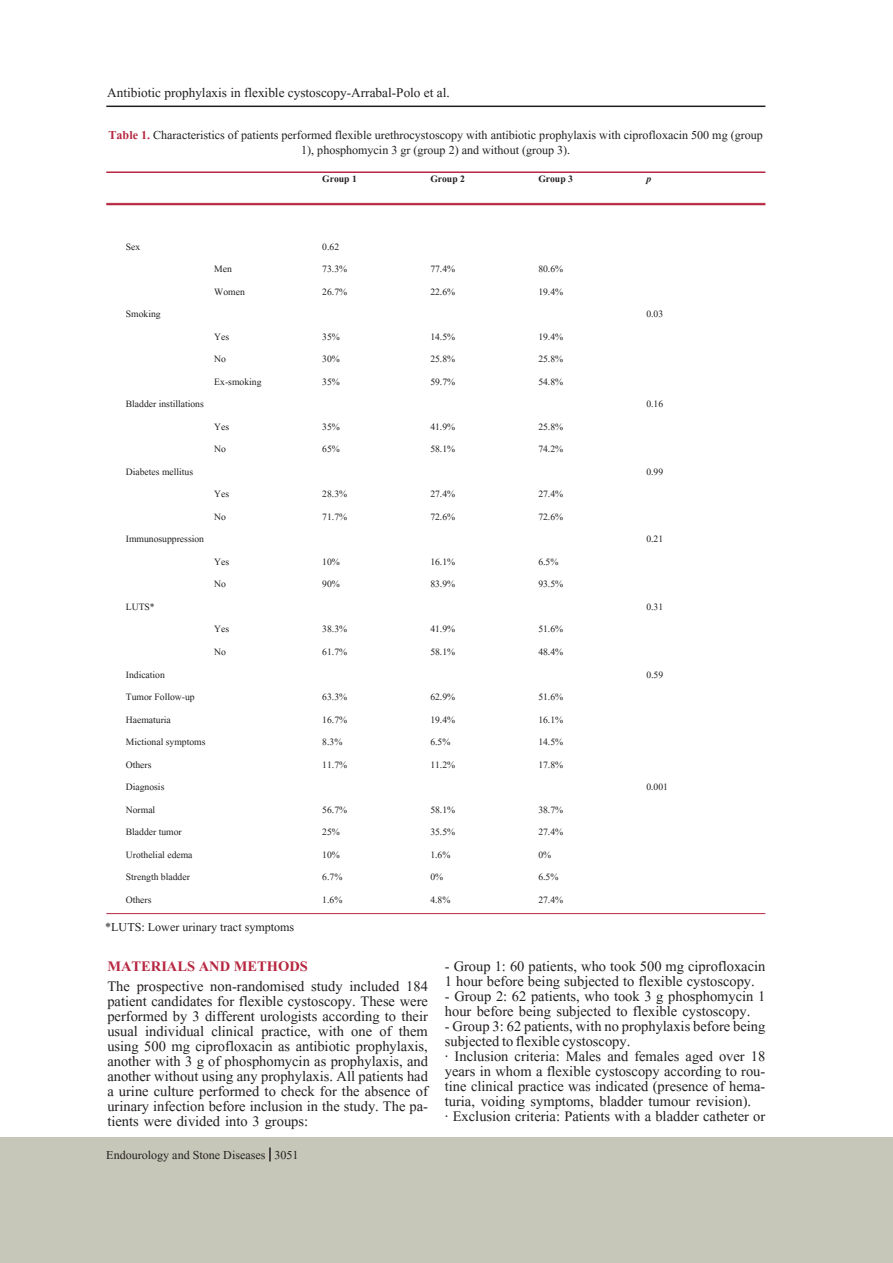
<style>
.page{position:relative;width:893px;height:1263px;background:#fff}
.page>*{position:absolute;margin:0;border:0;box-sizing:border-box;transform-origin:0 0}
.t1{font:18px/15px "Aparajita";color:#231f20}
.t2{font:700 18px "Aparajita";color:#b62841}
.t3{font:16.5px "Aparajita";color:#231f20}
.t4{font:15px/15px "Aparajita";color:#231f20;text-align:center}
.t5{font:12px "Aparajita";color:#231f20}
.t6{font:700 12px "Aparajita";color:#231f20}
.t7{font:italic 700 12px "Aparajita";color:#231f20}
.s1{font-weight:700;color:#b62841}
</style>
<div class="page">
<div style="left:0;top:1137px;width:893px;height:126px;background:#c7c7b9"></div>
<hr style="left:106px;top:106px;width:659px;height:1px;background:#231f20">
<svg style="left:269px;top:1147px;width:2px;height:14px"></svg>
<hr style="left:106px;top:171px;width:659px;height:2px;background:#b62841">
<hr style="left:106px;top:204px;width:659px;height:1px;background:#b62841">
<hr style="left:106px;top:203px;width:659px;height:1px;background:#b62841">
<hr style="left:106px;top:913px;width:659px;height:1px;background:#b62841">
<p class="t3" style="left:107px;top:84px;width:344px">Antibiotic prophylaxis in flexible cystoscopy-Arrabal-Polo et al.</p>
<p class="t4" style="left:109px;top:129px;width:656px"><span class="s1">Table 1.</span> Characteristics of patients performed flexible urethrocystoscopy with antibiotic prophylaxis with ciprofloxacin 500 mg (group<br>1), phosphomycin 3 gr (group 2) and without (group 3).</p>
<p class="t6" style="left:322px;top:174px;width:36px">Group 1</p>
<p class="t6" style="left:430px;top:174px;width:36px">Group 2</p>
<p class="t6" style="left:538px;top:174px;width:36px">Group 3</p>
<p class="t7" style="left:646px;top:174px;width:6px">p</p>
<p class="t5" style="left:126px;top:241px;width:16px">Sex</p>
<p class="t5" style="left:322px;top:241px;width:18px">0.62</p>
<p class="t5" style="left:214px;top:263px;width:19px">Men</p>
<p class="t5" style="left:322px;top:263px;width:26px">73.3%</p>
<p class="t5" style="left:430px;top:263px;width:26px">77.4%</p>
<p class="t5" style="left:538px;top:263px;width:26px">80.6%</p>
<p class="t5" style="left:214px;top:286px;width:32px">Women</p>
<p class="t5" style="left:322px;top:286px;width:26px">26.7%</p>
<p class="t5" style="left:430px;top:286px;width:26px">22.6%</p>
<p class="t5" style="left:538px;top:286px;width:26px">19.4%</p>
<p class="t5" style="left:126px;top:308px;width:36px">Smoking</p>
<p class="t5" style="left:646px;top:308px;width:18px">0.03</p>
<p class="t5" style="left:214px;top:331px;width:17px">Yes</p>
<p class="t5" style="left:322px;top:331px;width:19px">35%</p>
<p class="t5" style="left:430px;top:331px;width:26px">14.5%</p>
<p class="t5" style="left:538px;top:331px;width:26px">19.4%</p>
<p class="t5" style="left:214px;top:353px;width:13px">No</p>
<p class="t5" style="left:322px;top:353px;width:19px">30%</p>
<p class="t5" style="left:430px;top:353px;width:26px">25.8%</p>
<p class="t5" style="left:538px;top:353px;width:26px">25.8%</p>
<p class="t5" style="left:214px;top:376px;width:49px">Ex-smoking</p>
<p class="t5" style="left:322px;top:376px;width:19px">35%</p>
<p class="t5" style="left:430px;top:376px;width:26px">59.7%</p>
<p class="t5" style="left:538px;top:376px;width:26px">54.8%</p>
<p class="t5" style="left:126px;top:398px;width:80px">Bladder instillations</p>
<p class="t5" style="left:646px;top:398px;width:18px">0.16</p>
<p class="t5" style="left:214px;top:421px;width:17px">Yes</p>
<p class="t5" style="left:322px;top:421px;width:19px">35%</p>
<p class="t5" style="left:430px;top:421px;width:26px">41.9%</p>
<p class="t5" style="left:538px;top:421px;width:26px">25.8%</p>
<p class="t5" style="left:214px;top:443px;width:13px">No</p>
<p class="t5" style="left:322px;top:443px;width:19px">65%</p>
<p class="t5" style="left:430px;top:443px;width:26px">58.1%</p>
<p class="t5" style="left:538px;top:443px;width:26px">74.2%</p>
<p class="t5" style="left:126px;top:466px;width:69px">Diabetes mellitus</p>
<p class="t5" style="left:646px;top:466px;width:18px">0.99</p>
<p class="t5" style="left:214px;top:488px;width:17px">Yes</p>
<p class="t5" style="left:322px;top:488px;width:26px">28.3%</p>
<p class="t5" style="left:430px;top:488px;width:26px">27.4%</p>
<p class="t5" style="left:538px;top:488px;width:26px">27.4%</p>
<p class="t5" style="left:214px;top:511px;width:13px">No</p>
<p class="t5" style="left:322px;top:511px;width:26px">71.7%</p>
<p class="t5" style="left:430px;top:511px;width:26px">72.6%</p>
<p class="t5" style="left:538px;top:511px;width:26px">72.6%</p>
<p class="t5" style="left:126px;top:533px;width:80px">Immunosuppression</p>
<p class="t5" style="left:646px;top:533px;width:18px">0.21</p>
<p class="t5" style="left:214px;top:556px;width:17px">Yes</p>
<p class="t5" style="left:322px;top:556px;width:19px">10%</p>
<p class="t5" style="left:430px;top:556px;width:26px">16.1%</p>
<p class="t5" style="left:538px;top:556px;width:22px">6.5%</p>
<p class="t5" style="left:214px;top:578px;width:13px">No</p>
<p class="t5" style="left:322px;top:578px;width:19px">90%</p>
<p class="t5" style="left:430px;top:578px;width:26px">83.9%</p>
<p class="t5" style="left:538px;top:578px;width:26px">93.5%</p>
<p class="t5" style="left:126px;top:601px;width:30px">LUTS*</p>
<p class="t5" style="left:646px;top:601px;width:18px">0.31</p>
<p class="t5" style="left:214px;top:623px;width:17px">Yes</p>
<p class="t5" style="left:322px;top:623px;width:26px">38.3%</p>
<p class="t5" style="left:430px;top:623px;width:26px">41.9%</p>
<p class="t5" style="left:538px;top:623px;width:26px">51.6%</p>
<p class="t5" style="left:214px;top:646px;width:13px">No</p>
<p class="t5" style="left:322px;top:646px;width:26px">61.7%</p>
<p class="t5" style="left:430px;top:646px;width:26px">58.1%</p>
<p class="t5" style="left:538px;top:646px;width:26px">48.4%</p>
<p class="t5" style="left:126px;top:668px;width:41px">Indication</p>
<p class="t5" style="left:646px;top:668px;width:18px">0.59</p>
<p class="t5" style="left:126px;top:691px;width:70px">Tumor Follow-up</p>
<p class="t5" style="left:322px;top:691px;width:26px">63.3%</p>
<p class="t5" style="left:430px;top:691px;width:26px">62.9%</p>
<p class="t5" style="left:538px;top:691px;width:26px">51.6%</p>
<p class="t5" style="left:126px;top:713px;width:47px">Haematuria</p>
<p class="t5" style="left:322px;top:713px;width:26px">16.7%</p>
<p class="t5" style="left:430px;top:713px;width:26px">19.4%</p>
<p class="t5" style="left:538px;top:713px;width:26px">16.1%</p>
<p class="t5" style="left:126px;top:736px;width:81px">Mictional symptoms</p>
<p class="t5" style="left:322px;top:736px;width:22px">8.3%</p>
<p class="t5" style="left:430px;top:736px;width:22px">6.5%</p>
<p class="t5" style="left:538px;top:736px;width:26px">14.5%</p>
<p class="t5" style="left:126px;top:758px;width:27px">Others</p>
<p class="t5" style="left:322px;top:758px;width:26px">11.7%</p>
<p class="t5" style="left:430px;top:758px;width:26px">11.2%</p>
<p class="t5" style="left:538px;top:758px;width:26px">17.8%</p>
<p class="t5" style="left:126px;top:781px;width:40px">Diagnosis</p>
<p class="t5" style="left:646px;top:781px;width:23px">0.001</p>
<p class="t5" style="left:126px;top:803px;width:31px">Normal</p>
<p class="t5" style="left:322px;top:803px;width:26px">56.7%</p>
<p class="t5" style="left:430px;top:803px;width:26px">58.1%</p>
<p class="t5" style="left:538px;top:803px;width:26px">38.7%</p>
<p class="t5" style="left:126px;top:826px;width:58px">Bladder tumor</p>
<p class="t5" style="left:322px;top:826px;width:19px">25%</p>
<p class="t5" style="left:430px;top:826px;width:26px">35.5%</p>
<p class="t5" style="left:538px;top:826px;width:26px">27.4%</p>
<p class="t5" style="left:126px;top:848px;width:68px">Urothelial edema</p>
<p class="t5" style="left:322px;top:848px;width:19px">10%</p>
<p class="t5" style="left:430px;top:848px;width:22px">1.6%</p>
<p class="t5" style="left:538px;top:848px;width:14px">0%</p>
<p class="t5" style="left:126px;top:871px;width:66px">Strength bladder</p>
<p class="t5" style="left:322px;top:871px;width:22px">6.7%</p>
<p class="t5" style="left:430px;top:871px;width:14px">0%</p>
<p class="t5" style="left:538px;top:871px;width:22px">6.5%</p>
<p class="t5" style="left:126px;top:893px;width:27px">Others</p>
<p class="t5" style="left:322px;top:893px;width:22px">1.6%</p>
<p class="t5" style="left:430px;top:893px;width:22px">4.8%</p>
<p class="t5" style="left:538px;top:893px;width:26px">27.4%</p>
<p class="t4" style="left:105px;top:921px;width:191px">*LUTS: Lower urinary tract symptoms</p>
<p class="t2" style="left:107px;top:958px;width:202px">MATERIALS AND METHODS</p>
<p class="t1" style="left:107px;top:980px;width:322px;text-align:justify">The prospective non-randomised study included 184 patient candidates for flexible cystoscopy. These were performed by 3 different urologists according to their usual individual clinical practice, with one of them using 500 mg ciprofloxacin as antibiotic prophylaxis, another with 3 g of phosphomycin as prophylaxis, and another without using any prophylaxis. All patients had a urine culture performed to check for the absence of urinary infection before inclusion in the study. The pa&shy;tients were divided into 3 groups:</p>
<p class="t4" style="left:106px;top:1148px;width:194px">Endourology and Stone Diseases 3051</p>
<p class="t1" style="left:445px;top:960px;width:322px">- Group 1: 60 patients, who took 500 mg ciprofloxacin<br>1 hour before being subjected to flexible cystoscopy.</p>
<p class="t1" style="left:445px;top:990px;width:322px">- Group 2: 62 patients, who took 3 g phosphomycin 1 hour before being subjected to flexible cystoscopy.</p>
<p class="t1" style="left:445px;top:1020px;width:322px">- Group 3: 62 patients, with no prophylaxis before being subjected to flexible cystoscopy.</p>
<p class="t1" style="left:445px;top:1050px;width:322px;text-align:justify">· Inclusion criteria: Males and females aged over 18 years in whom a flexible cystoscopy according to rou&shy;tine clinical practice was indicated (presence of hema&shy;turia, voiding symptoms, bladder tumour revision).</p>
<p class="t1" style="left:445px;top:1110px;width:322px">· Exclusion criteria: Patients with a bladder catheter or</p>
</div>
